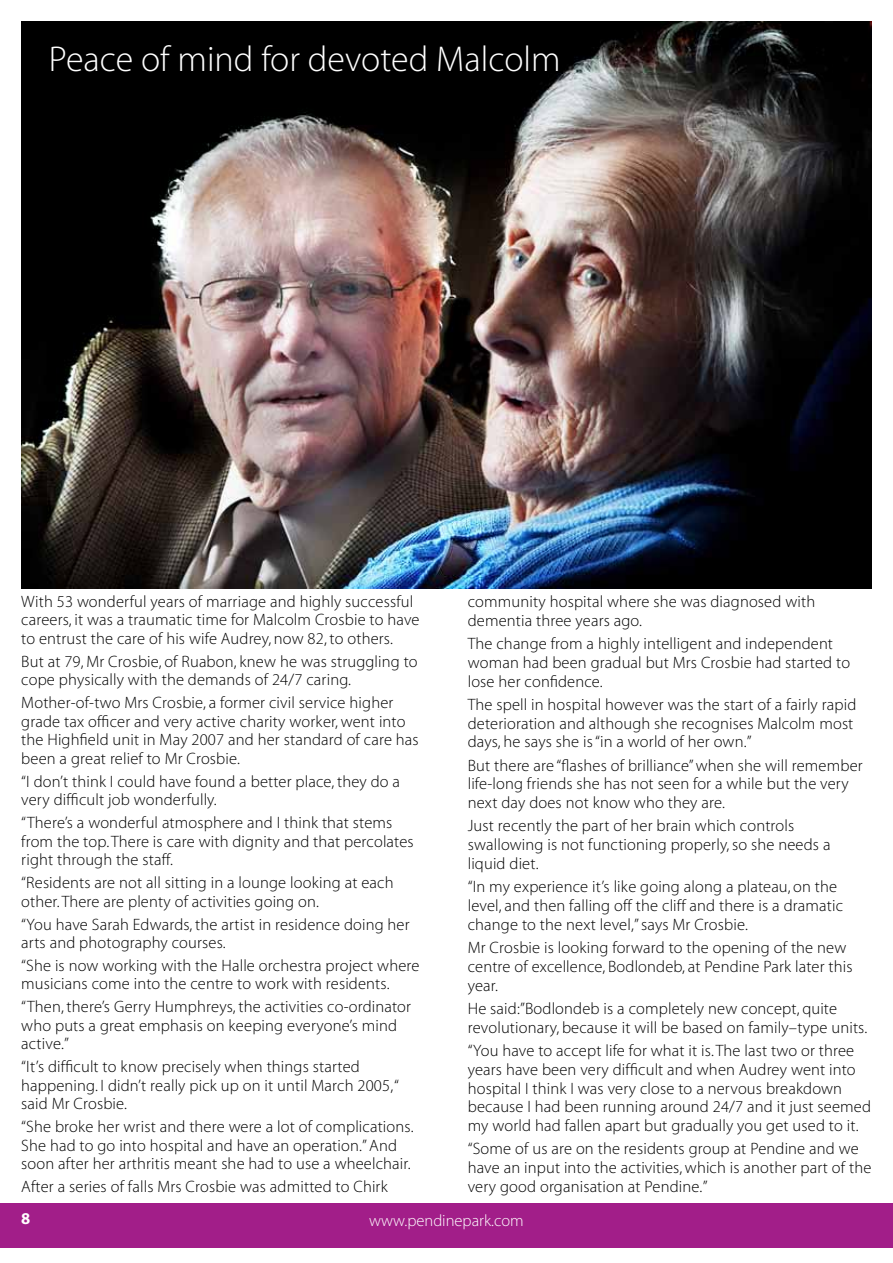
<style>
.page{position:relative;width:893px;height:1263px;background:#fff}
.page>*{position:absolute;margin:0;border:0;box-sizing:border-box;transform-origin:0 0}
.t1{font:36px "Adobe Corp ID Myriad Lt";color:#fff}
.t2{font:16.5px/18.9px "Adobe Corp ID Myriad Lt";letter-spacing:.01em;color:#000}
.t3{font:16.5px "Adobe Corp ID Myriad Lt";color:#fff}
.t4{font:16.5px "Adobe Corp ID Myriad Bd";color:#fff}
</style>
<div class="page">
<div style="left:0;top:1204px;width:893px;height:44px;background:#a21e89"></div>
<img style="left:21px;top:21px;width:851px;height:567px">
<h1 class="t1" style="left:49px;top:41px;width:513px">Peace of mind for devoted Malcolm</h1>
<p class="t2" style="left:21px;top:593px;width:400px">With 53 wonderful years of marriage and highly successful careers, it was a traumatic time for Malcolm Crosbie to have to entrust the care of his wife Audrey, now 82, to others.</p>
<p class="t2" style="left:21px;top:653px;width:398px">But at 79, Mr Crosbie, of Ruabon, knew he was struggling to cope physically with the demands of 24/7 caring.</p>
<p class="t2" style="left:21px;top:694px;width:399px">Mother-of-two Mrs Crosbie, a former civil service higher grade tax officer and very active charity worker, went into the Highfield unit in May 2007 and her standard of care has been a great relief to Mr Crosbie.</p>
<p class="t2" style="left:21px;top:773px;width:380px">“I don’t think I could have found a better place, they do a very difficult job wonderfully.</p>
<p class="t2" style="left:21px;top:814px;width:394px">“There’s a wonderful atmosphere and I think that stems from the top. There is care with dignity and that percolates right through the staff.</p>
<p class="t2" style="left:21px;top:874px;width:374px">“Residents are not all sitting in a lounge looking at each other. There are plenty of activities going on.</p>
<p class="t2" style="left:21px;top:915px;width:390px">“You have Sarah Edwards, the artist in residence doing her arts and photography courses.</p>
<p class="t2" style="left:21px;top:957px;width:400px">“She is now working with the Halle orchestra project where musicians come into the centre to work with residents.</p>
<p class="t2" style="left:21px;top:998px;width:391px">“Then, there’s Gerry Humphreys, the activities co-ordinator who puts a great emphasis on keeping everyone’s mind active.”</p>
<p class="t2" style="left:21px;top:1058px;width:379px">“It’s difficult to know precisely when things started happening. I didn’t really pick up on it until March 2005,“ said Mr Crosbie.</p>
<p class="t2" style="left:21px;top:1118px;width:394px">“She broke her wrist and there were a lot of complications.<br>She had to go into hospital and have an operation.” And soon after her arthritis meant she had to use a wheelchair.</p>
<p class="t2" style="left:21px;top:1178px;width:368px">After a series of falls Mrs Crosbie was admitted to Chirk</p>
<p class="t2" style="left:468px;top:593px;width:349px">community hospital where she was diagnosed with dementia three years ago.</p>
<p class="t2" style="left:468px;top:635px;width:384px">The change from a highly intelligent and independent woman had been gradual but Mrs Crosbie had started to lose her confidence.</p>
<p class="t2" style="left:468px;top:695px;width:390px">The spell in hospital however was the start of a fairly rapid deterioration and although she recognises Malcolm most days, he says she is “in a world of her own.”</p>
<p class="t2" style="left:468px;top:756px;width:396px">But there are “flashes of brilliance” when she will remember life-long friends she has not seen for a while but the very next day does not know who they are.</p>
<p class="t2" style="left:468px;top:817px;width:364px">Just recently the part of her brain which controls swallowing is not functioning properly, so she needs a liquid diet.</p>
<p class="t2" style="left:468px;top:878px;width:377px">“In my experience it’s like going along a plateau, on the level, and then falling off the cliff and there is a dramatic change to the next level,” says Mr Crosbie.</p>
<p class="t2" style="left:468px;top:939px;width:386px">Mr Crosbie is looking forward to the opening of the new centre of excellence, Bodlondeb, at Pendine Park later this year.</p>
<p class="t2" style="left:468px;top:1000px;width:401px">He said:”Bodlondeb is a completely new concept, quite revolutionary, because it will be based on family–type units.</p>
<p class="t2" style="left:468px;top:1042px;width:405px">“You have to accept life for what it is. The last two or three years have been very difficult and when Audrey went into hospital I think I was very close to a nervous breakdown because I had been running around 24/7 and it just seemed my world had fallen apart but gradually you get used to it.</p>
<p class="t2" style="left:468px;top:1140px;width:405px">“Some of us are on the residents group at Pendine and we have an input into the activities, which is another part of the very good organisation at Pendine.”</p>
<p class="t4" style="left:21px;top:1209px;width:11px">8</p>
<p class="t3" style="left:369px;top:1212px;width:156px">www.pendinepark.com</p>
</div>
